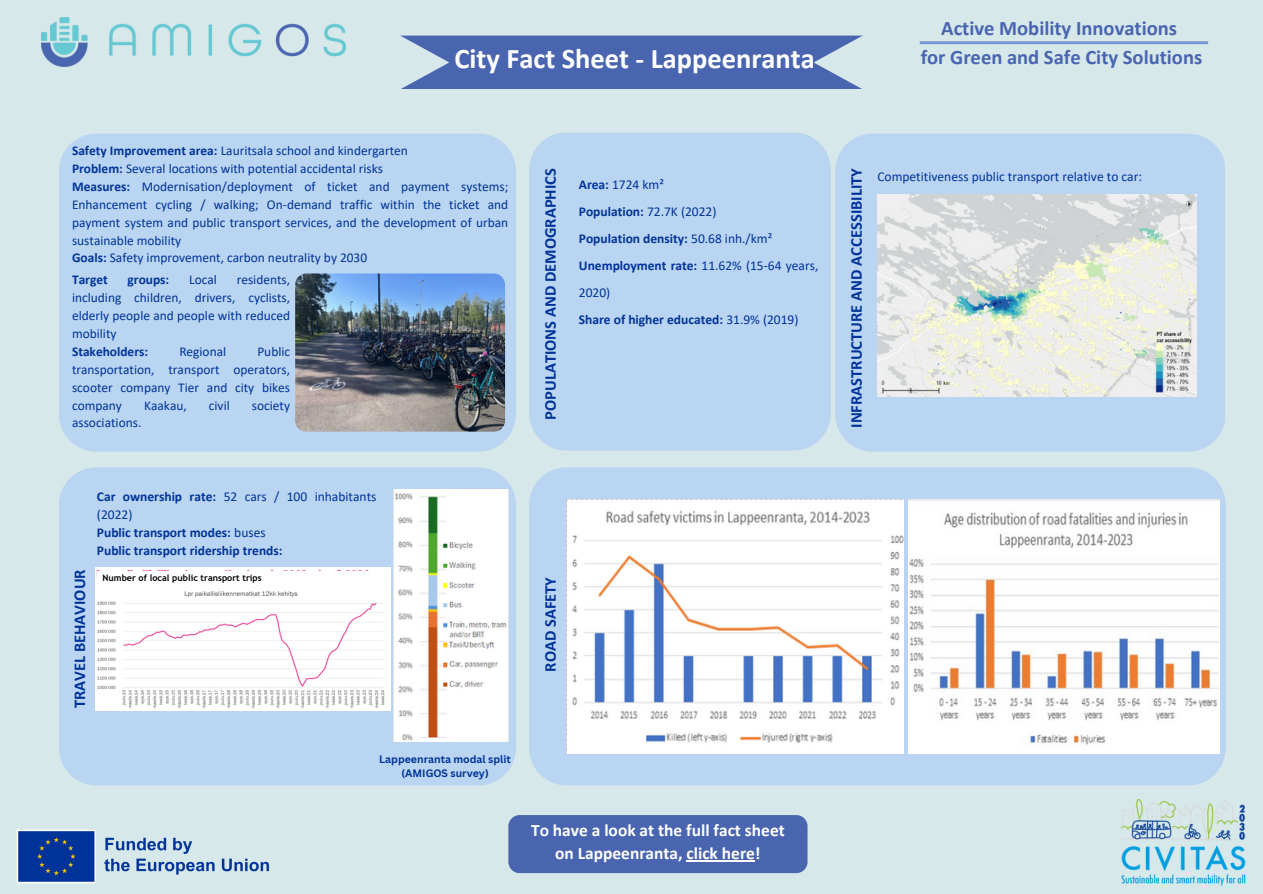
<style>
.page{position:relative;width:1263px;height:894px;background:#fff}
.page>*{position:absolute;margin:0;border:0;box-sizing:border-box;transform-origin:0 0}
.t1{font:700 28.5px "Calibri";color:#fff}
.t2{font:700 20.55px/28.8px "Calibri";color:#4965b0;text-align:center}
.t3{font:700 17.4px/23.7px "Calibri";color:#fff;text-align:center}
.t4{font:700 16.5px "Calibri";color:#013399}
.t5{font:700 13.5px/27px "Calibri";color:#013399}
.t6{font:13.5px "Calibri";color:#013399}
.t7{font:13.35px/17.9px "Calibri";color:#013399}
.t8{font:700 13.35px "Calibri";color:#013399}
.t9{font:700 10.5px/14px "Canva Sans";color:#013399;text-align:center}
.t10{font:700 9px "Trebuchet MS";color:#000}
.s1{font-weight:700}
.s2{font-weight:400}
</style>
<div class="page">
<div style="left:0;top:0;width:1263px;height:893px;background:#d7e8ea"></div>
<img style="left:42px;top:17px;width:303px;height:50px">
<img style="left:16px;top:829px;width:253px;height:55px">
<img style="left:1120px;top:798px;width:126px;height:88px">
<svg style="left:401px;top:36px;width:461px;height:53px;background:#5772b6"></svg>
<div style="left:529px;top:132px;width:302px;height:318px;background:#b9d5f1;border-radius:37px"></div>
<div style="left:835px;top:134px;width:390px;height:317px;background:#b9d5f1;border-radius:37px"></div>
<div style="left:59px;top:467px;width:457px;height:318px;background:#b9d5f1;border-radius:37px"></div>
<div style="left:529px;top:467px;width:696px;height:318px;background:#b9d5f1;border-radius:37px"></div>
<img style="left:567px;top:499px;width:336px;height:254px">
<div style="left:508px;top:814px;width:299px;height:58px;background:#4965b0;border-radius:11px"></div>
<div style="left:59px;top:134px;width:457px;height:317px;background:#b9d5f1;border-radius:37px"></div>
<img style="left:877px;top:195px;width:320px;height:201px">
<img style="left:909px;top:499px;width:310px;height:254px">
<img style="left:295px;top:273px;width:210px;height:158px;border-radius:11px">
<img style="left:96px;top:568px;width:294px;height:142px">
<div style="left:97px;top:571px;width:293px;height:13px;background:#fff"></div>
<hr style="left:920px;top:41px;width:288px;height:3px;background:#7b96d4">
<img style="left:393px;top:489px;width:115px;height:252px">
<hr style="left:686px;top:860px;width:69px;height:1px;background:#fff">
<h5 class="t1" style="left:454px;top:47px;width:362px">City Fact Sheet - Lappeenranta</h5>
<p class="t7" style="left:72px;top:143px;width:438px"><span class="s1">Safety Improvement area:</span> Lauritsala school and kindergarten<br><span class="s1">Problem:</span> Several locations with potential accidental risks<br><span class="s1">Measures:</span> Modernisation/deployment of ticket and payment systems; Enhancement cycling / walking; On-demand traffic within the ticket and payment system and public transport services, and the development of urban sustainable mobility<br><span class="s1">Goals:</span> Safety improvement, carbon neutrality by 2030</p>
<h4 class="t8" style="left:72px;top:274px;width:37px">Target</h4>
<h4 class="t8" style="left:128px;top:274px;width:43px">groups:</h4>
<h4 class="t7" style="left:189px;top:272px;width:29px">Local</h4>
<h4 class="t7" style="left:72px;top:272px;width:220px;text-indent:165px">residents, including children, drivers, cyclists, elderly people and people with reduced mobility<br><span class="s1">Stakeholders:</span></h4>
<h4 class="t7" style="left:72px;top:343px;width:220px;text-align:justify;text-indent:185px">Public transportation, transport operators, scooter company Tier and city bikes company</h4>
<h4 class="t7" style="left:179px;top:343px;width:48px">Regional</h4>
<h4 class="t7" style="left:144px;top:397px;width:44px">Kaakau,</h4>
<h4 class="t7" style="left:209px;top:397px;width:22px">civil</h4>
<h4 class="t7" style="left:252px;top:397px;width:40px">society</h4>
<h4 class="t7" style="left:72px;top:415px;width:71px">associations.</h4>
<p class="t4" style="left:543px;top:419px;width:253px;rotate:-90deg">POPULATIONS AND DEMOGRAPHICS</p>
<h3 class="t5" style="left:579px;top:172px;width:241px">Area: <span class="s2">1724 km²<br></span>Population: <span class="s2">72.7K (2022)<br></span>Population density: <span class="s2">50.68 inh./km²<br></span>Unemployment rate: <span class="s2">11.62% (15-64 years,<br>2020)<br></span>Share of higher educated: <span class="s2">31.9% (2019)</span></h3>
<h3 class="t4" style="left:73px;top:708px;width:140px;rotate:-90deg">TRAVEL BEHAVIOUR</h3>
<p class="t5" style="left:97px;top:488px;width:281px;line-height:18px">Car ownership rate: <span class="s2">52 cars / 100 inhabitants (2022)<br></span>Public transport modes: <span class="s2">buses<br></span>Public transport ridership trends:</p>
<p class="t10" style="left:103px;top:572px;width:161px">Number of local public transport trips</p>
<p class="t9" style="left:379px;top:751px;width:133px">Lappeenranta modal split (AMIGOS survey)</p>
<p class="t4" style="left:543px;top:671px;width:96px;rotate:-90deg">ROAD SAFETY</p>
<p class="t3" style="left:531px;top:819px;width:255px">To have a look at the full fact sheet on Lappeenranta, click here!</p>
<h5 class="t2" style="left:921px;top:15px;width:283px">Active Mobility Innovations<br>for Green and Safe City Solutions</h5>
<h6 class="t4" style="left:849px;top:428px;width:261px;rotate:-90deg">INFRASTRUCTURE AND ACCESSIBILITY</h6>
<h5 class="t6" style="left:877px;top:171px;width:266px">Competitiveness public transport relative to car:</h5>
</div>
